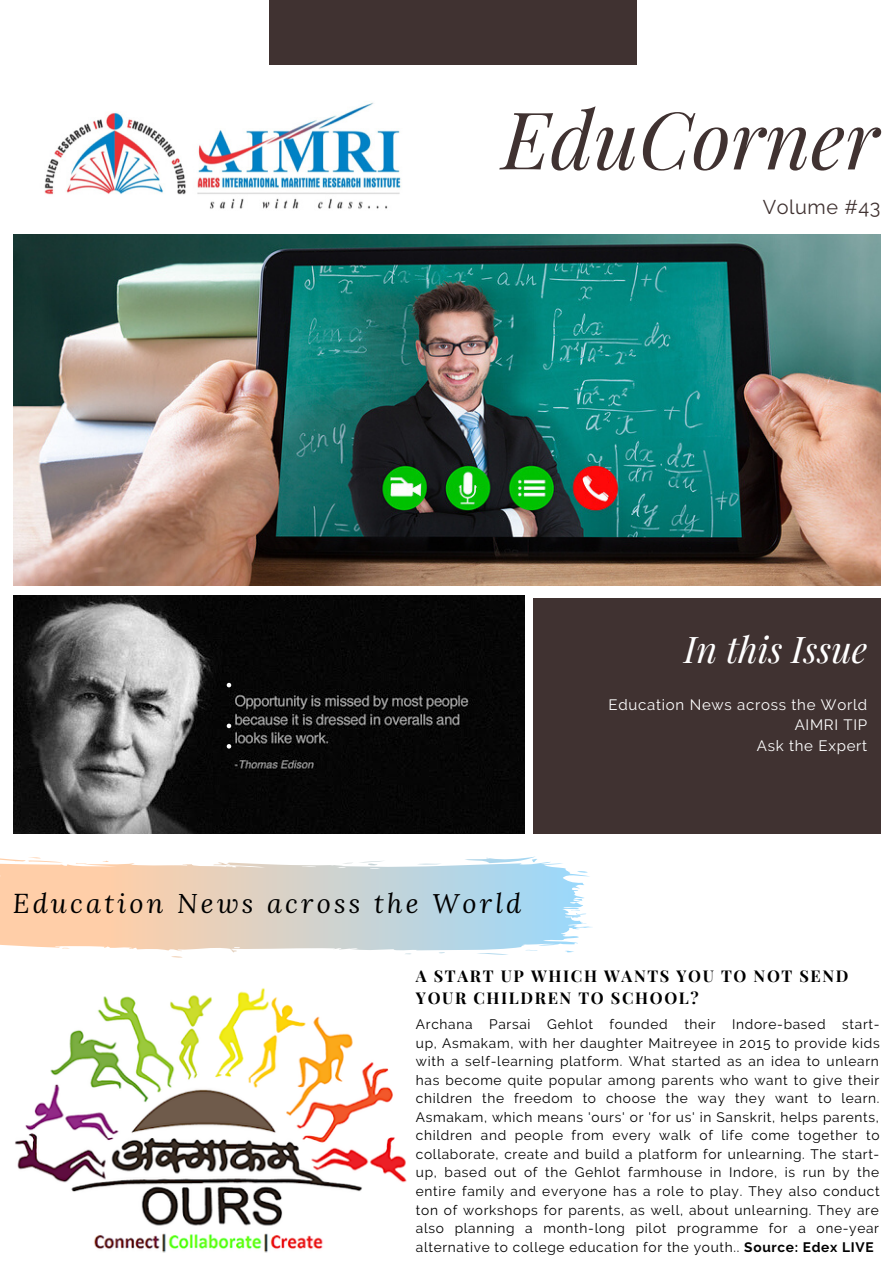
<style>
.page{position:relative;width:894px;height:1264px;background:#fff}
.page>*{position:absolute;margin:0;border:0;box-sizing:border-box;transform-origin:0 0}
.t1{font:italic 79.5px "Playfair Display";color:#403231}
.t2{font:italic 36px "Playfair Display";color:#fff}
.t3{font:italic 27px "Lora";letter-spacing:.12em;color:#000}
.t4{font:19.8px "Raleway";letter-spacing:.03em;color:#403231}
.t5{font:700 16.35px/22.4px "Playfair Display";letter-spacing:.1em;color:#000}
.t6{font:15px/20.4px "Raleway";letter-spacing:.05em;color:#fff;text-align:right}
.t7{font:13.65px/18.6px "Raleway";letter-spacing:.05em;color:#000;text-align:justify}
.s1{font-weight:700}
</style>
<div class="page">
<div style="left:269px;top:0;width:367px;height:64px;background:#403231"></div>
<div style="left:533px;top:598px;width:347px;height:235px;background:#403231"></div>
<img style="left:14px;top:596px;width:510px;height:237px">
<img style="left:14px;top:234px;width:866px;height:351px">
<svg style="left:0;top:856px;width:593px;height:101px"></svg>
<img style="left:15px;top:988px;width:391px;height:264px">
<img style="left:44px;top:102px;width:358px;height:107px">
<svg style="left:227px;top:683px;width:4px;height:4px"></svg>
<svg style="left:227px;top:723px;width:4px;height:5px"></svg>
<svg style="left:227px;top:744px;width:4px;height:4px"></svg>
<h1 class="t1" style="left:502px;top:83px;width:378px">EduCorner</h1>
<h3 class="t4" style="left:762px;top:195px;width:119px">Volume #43</h3>
<h2 class="t2" style="left:684px;top:624px;width:185px">In this Issue</h2>
<p class="t6" style="left:608px;top:694px;width:260px">Education News across the World</p>
<h3 class="t3" style="left:13px;top:885px;width:510px">Education News across the World</h3>
<p class="t6" style="left:756px;top:715px;width:112px">AIMRI TIP<br>Ask the Expert</p>
<p class="t5" style="left:416px;top:963px;width:434px">A START UP WHICH WANTS YOU TO NOT SEND<br>YOUR CHILDREN TO SCHOOL?</p>
<p class="t7" style="left:416px;top:1014px;width:465px">Archana Parsai Gehlot founded their Indore-based start&shy;up, Asmakam, with her daughter Maitreyee in 2015 to provide kids with a self-learning platform. What started as an idea to unlearn has become quite popular among parents who want to give their children the freedom to choose the way they want to learn.<br>Asmakam, which means 'ours' or 'for us' in Sanskrit, helps parents, children and people from every walk of life come together to collaborate, create and build a platform for unlearning. The start&shy;up, based out of the Gehlot farmhouse in Indore, is run by the entire family and everyone has a role to play. They also conduct ton of workshops for parents, as well, about unlearning. They are also planning a month-long pilot programme for a one-year alternative to college education for the youth.. <span class="s1">Source: Edex LIVE</span></p>
</div>
